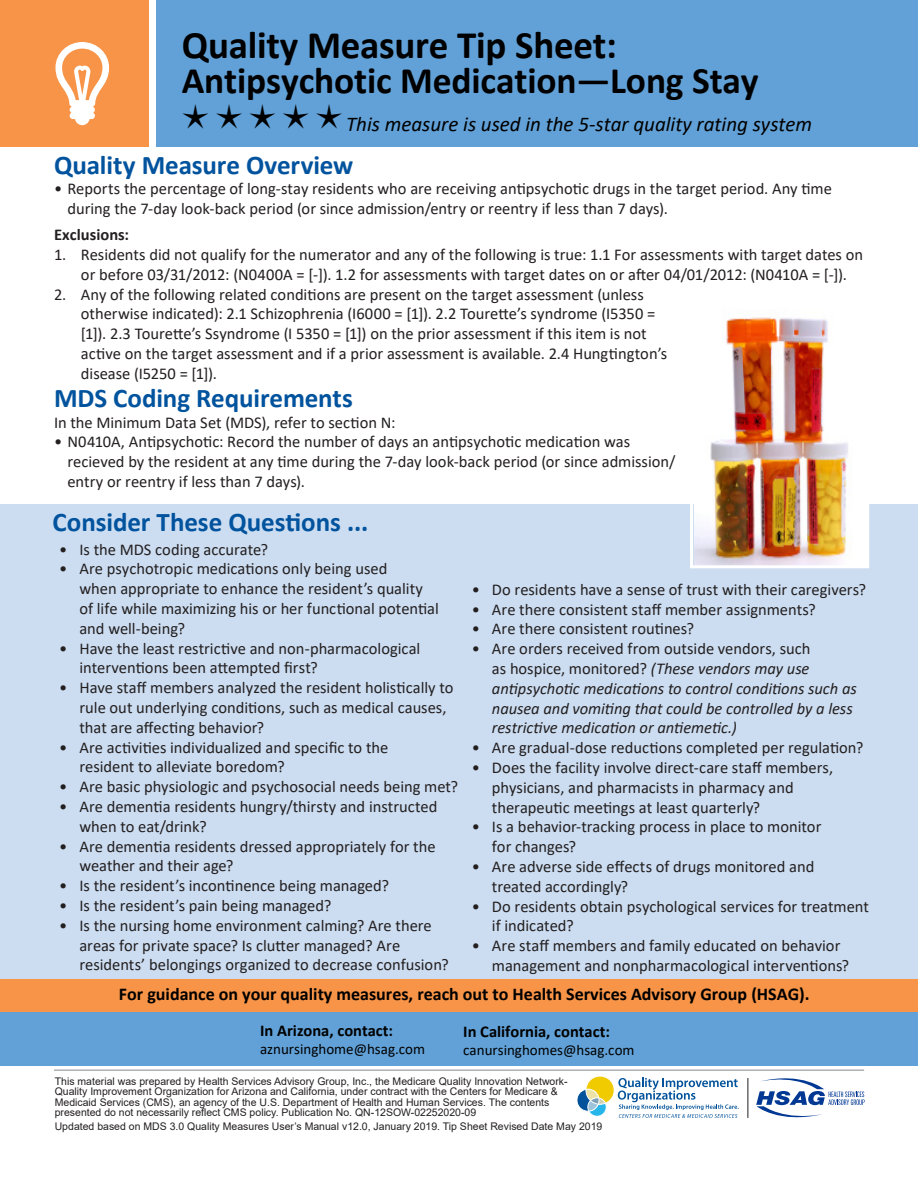
<style>
.page{position:relative;width:918px;height:1188px;background:#fff}
.page>*{position:absolute;margin:0;border:0;box-sizing:border-box;transform-origin:0 0}
.t1{font:700 39px "Calibri";letter-spacing:-.005em;color:#000}
.t2{font:700 37.5px "Calibri";letter-spacing:-.005em;color:#000}
.t3{font:700 27px "Calibri";letter-spacing:-.005em;color:#01539e}
.t4{font:italic 21px "Calibri";color:#000}
.t5{font:700 18px "Calibri";color:#000}
.t6{font:16.5px/19.8px "Calibri";color:#231f20}
.t7{font:italic 16.5px/19.8px "Calibri";letter-spacing:-.005em;color:#231f20}
.t8{font:700 16.5px "Calibri";color:#000}
.t9{font:700 16.5px "Calibri";letter-spacing:.005em;color:#231f20}
.t10{font:15px "Calibri";color:#000}
.t11{font:10.5px/10.5px "Arial";color:#231f20}
.s1{font-style:normal}
</style>
<div class="page">
<div style="left:0;top:0;width:148px;height:147px;background:#f79447"></div>
<div style="left:157px;top:0;width:761px;height:147px;background:#61a1d7"></div>
<hr style="left:54px;top:1070px;width:810px;height:1px;background:#939598">
<svg style="left:577px;top:1076px;width:162px;height:42px"></svg>
<hr style="left:748px;top:1078px;width:1px;height:40px;background:#231f20">
<svg style="left:756px;top:1078px;width:109px;height:39px"></svg>
<div style="left:0;top:504px;width:918px;height:475px;background:#ccddf1"></div>
<svg style="left:56px;top:42px;width:53px;height:83px"></svg>
<img style="left:695px;top:317px;width:170px;height:247px">
<div style="left:690px;top:306px;width:179px;height:262px;border:3px solid #fff"></div>
<div style="left:0;top:1012px;width:918px;height:54px;background:#61a1d7"></div>
<div style="left:0;top:979px;width:918px;height:33px;background:#f79447"></div>
<h1 class="t1" style="left:182px;top:17px;width:437px">Quality Measure Tip Sheet:</h1>
<h1 class="t2" style="left:182px;top:54px;width:579px">Antipsychotic Medication—Long Stay</h1>
<h1 class="t4" style="left:346px;top:109px;width:468px">This measure is used in the 5-star quality rating system</h1>
<h2 class="t3" style="left:54px;top:145px;width:301px">Quality Measure Overview</h2>
<p class="t6" style="left:67px;top:178px;width:766px;text-indent:-13px">• Reports the percentage of long-stay residents who are receiving antipsychotic drugs in the target period. Any time during the 7-day look-back period (or since admission/entry or reentry if less than 7 days).</p>
<h3 class="t9" style="left:54px;top:223px;width:77px">Exclusions:</h3>
<p class="t6" style="left:81px;top:244px;width:784px;text-indent:-27px">1. Residents did not qualify for the numerator and any of the following is true: 1.1 For assessments with target dates on or before 03/31/2012: (N0400A = [-]). 1.2 for assessments with target dates on or after 04/01/2012: (N0410A = [-]).</p>
<p class="t6" style="left:81px;top:284px;width:588px;text-indent:-27px">2. Any of the following related conditions are present on the target assessment (unless otherwise indicated): 2.1 Schizophrenia (I6000 = [1]). 2.2 Tourette’s syndrome (I5350 = [1]). 2.3 Tourette’s Ssyndrome (I 5350 = [1]) on the prior assessment if this item is not active on the target assessment and if a prior assessment is available. 2.4 Hungtington’s disease (I5250 = [1]).</p>
<h2 class="t3" style="left:54px;top:379px;width:300px">MDS Coding Requirements</h2>
<p class="t6" style="left:54px;top:412px;width:343px">In the Minimum Data Set (MDS), refer to section N:</p>
<p class="t6" style="left:67px;top:432px;width:609px;text-indent:-13px">• N0410A, Antipsychotic: Record the number of days an antipsychotic medication was recieved by the resident at any time during the 7-day look-back period (or since admission/ entry or reentry if less than 7 days).</p>
<h2 class="t3" style="left:53px;top:503px;width:317px">Consider These Questions ...</h2>
<p class="t6" style="left:59px;top:539px;width:210px">• Is the MDS coding accurate?</p>
<p class="t6" style="left:79px;top:559px;width:361px;text-indent:-20px">• Are psychotropic medications only being used<br>when appropriate to enhance the resident’s quality of life while maximizing his or her functional potential and well-being?</p>
<p class="t6" style="left:79px;top:638px;width:342px;text-indent:-20px">• Have the least restrictive and non-pharmacological interventions been attempted first?</p>
<p class="t6" style="left:79px;top:677px;width:376px;text-indent:-20px">• Have staff members analyzed the resident holistically to rule out underlying conditions, such as medical causes, that are affecting behavior?</p>
<p class="t6" style="left:79px;top:737px;width:310px;text-indent:-20px">• Are activities individualized and specific to the resident to alleviate boredom?</p>
<p class="t6" style="left:59px;top:776px;width:400px">• Are basic physiologic and psychosocial needs being met?</p>
<p class="t6" style="left:79px;top:796px;width:360px;text-indent:-20px">• Are dementia residents hungry/thirsty and instructed when to eat/drink?</p>
<p class="t6" style="left:79px;top:836px;width:358px;text-indent:-20px">• Are dementia residents dressed appropriately for the weather and their age?</p>
<p class="t6" style="left:59px;top:875px;width:331px">• Is the resident’s incontinence being managed?</p>
<p class="t6" style="left:59px;top:895px;width:274px">• Is the resident’s pain being managed?</p>
<p class="t6" style="left:79px;top:915px;width:371px;text-indent:-20px">• Is the nursing home environment calming? Are there areas for private space? Is clutter managed? Are residents’ belongings organized to decrease confusion?</p>
<p class="t6" style="left:472px;top:579px;width:396px">• Do residents have a sense of trust with their caregivers?</p>
<p class="t6" style="left:472px;top:599px;width:345px">• Are there consistent staff member assignments?</p>
<p class="t6" style="left:472px;top:619px;width:224px">• Are there consistent routines?</p>
<p class="t7" style="left:492px;top:638px;width:366px;text-indent:-20px"><span class="s1">• Are orders received from outside vendors, such<br>as hospice, monitored?</span> (These vendors may use antipsychotic medications to control conditions such as nausea and vomiting that could be controlled by a less restrictive medication or antiemetic.)</p>
<p class="t6" style="left:472px;top:737px;width:393px">• Are gradual-dose reductions completed per regulation?</p>
<p class="t6" style="left:492px;top:757px;width:343px;text-indent:-20px">• Does the facility involve direct-care staff members, physicians, and pharmacists in pharmacy and therapeutic meetings at least quarterly?</p>
<p class="t6" style="left:492px;top:817px;width:331px;text-indent:-20px">• Is a behavior-tracking process in place to monitor for changes?</p>
<p class="t6" style="left:492px;top:856px;width:324px;text-indent:-20px">• Are adverse side effects of drugs monitored and treated accordingly?</p>
<p class="t6" style="left:492px;top:896px;width:379px;text-indent:-20px">• Do residents obtain psychological services for treatment if indicated?</p>
<p class="t6" style="left:492px;top:935px;width:359px;text-indent:-20px">• Are staff members and family educated on behavior management and nonpharmacological interventions?</p>
<p class="t5" style="left:119px;top:982px;width:692px">For guidance on your quality measures, reach out to Health Services Advisory Group (HSAG).</p>
<p class="t8" style="left:260px;top:1019px;width:135px">In Arizona, contact:</p>
<p class="t10" style="left:260px;top:1039px;width:166px">aznursinghome@hsag.com</p>
<p class="t8" style="left:463px;top:1019px;width:148px">In California, contact:</p>
<p class="t10" style="left:463px;top:1039px;width:173px">canursinghomes@hsag.com</p>
<p class="t11" style="left:55px;top:1076px;width:514px">This material was prepared by Health Services Advisory Group, Inc., the Medicare Quality Innovation Network-Quality Improvement Organization for Arizona and California, under contract with the Centers for Medicare &amp; Medicaid Services (CMS), an agency of the U.S. Department of Health and Human Services. The contents presented do not necessarily reflect CMS policy. Publication No. QN-12SOW-02252020-09</p>
<p class="t11" style="left:55px;top:1121px;width:549px">Updated based on MDS 3.0 Quality Measures User’s Manual v12.0, January 2019. Tip Sheet Revised Date May 2019</p>
</div>
